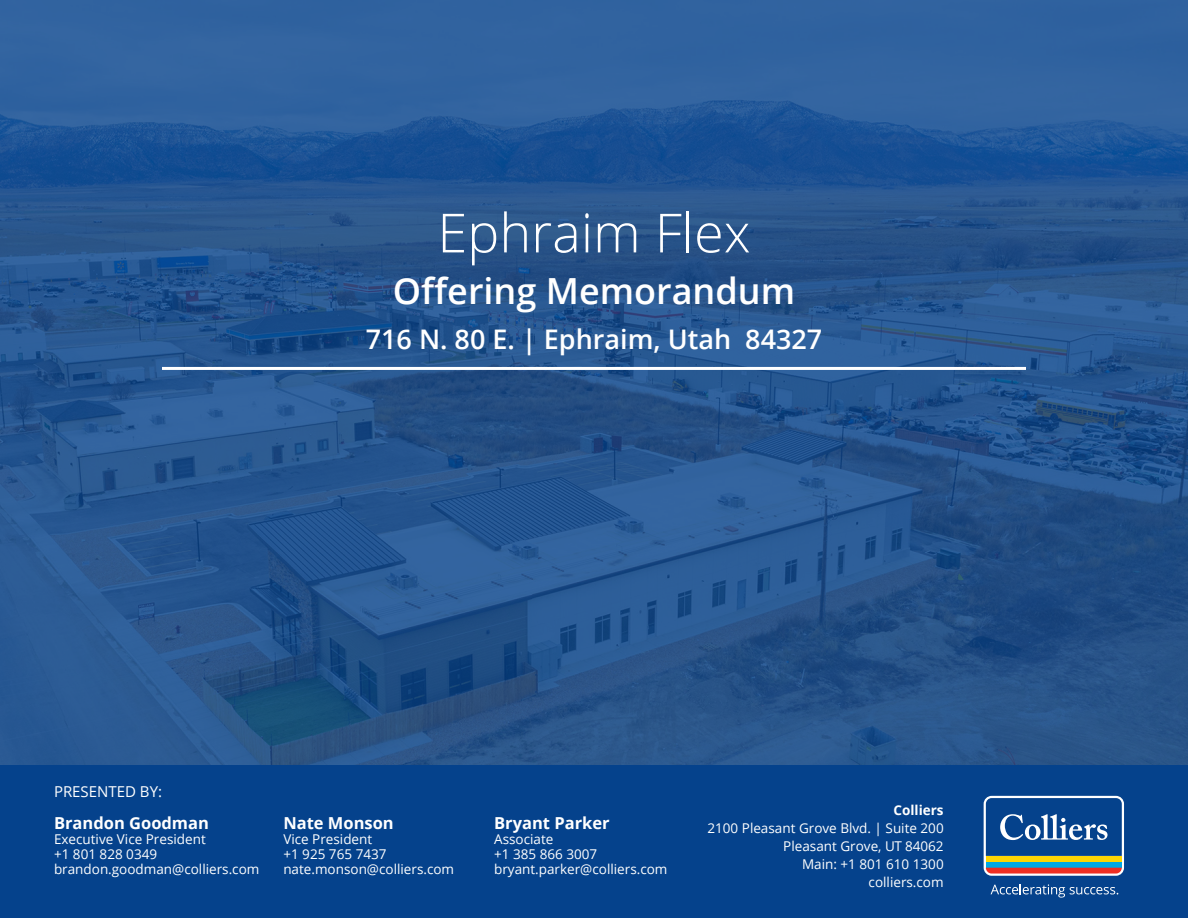
<style>
.page{position:relative;width:1188px;height:918px;background:#fff}
.page>*{position:absolute;margin:0;border:0;box-sizing:border-box;transform-origin:0 0}
.t1{font:300 54px "Open Sans";color:#fff}
.t2{font:600 36px "Open Sans";color:#fff}
.t3{font:600 27px "Open Sans";color:#fff}
.t4{font:700 16.5px "Open Sans";color:#fff}
.t5{font:15px "Open Sans";color:#fff}
.t6{font:13.5px/15px "Open Sans";color:#fff}
.s1{font-weight:700}
</style>
<div class="page">
<img style="left:0;top:0;width:1188px;height:766px">
<div style="left:0;top:766px;width:1188px;height:152px;background:#05428c"></div>
<div style="left:984px;top:796px;width:140px;height:80px;background:linear-gradient(to right,#fff,#f6f8fb);border-radius:8px"></div>
<div style="left:986px;top:862px;width:136px;height:6px;background:#00a8e4"></div>
<div style="left:986px;top:856px;width:136px;height:6px;background:#fed503"></div>
<svg style="left:986px;top:868px;width:136px;height:6px"></svg>
<svg style="left:986px;top:798px;width:136px;height:58px"></svg>
<svg style="left:991px;top:884px;width:127px;height:14px"></svg>
<hr style="left:162px;top:367px;width:864px;height:3px;background:#fff">
<p class="t1" style="left:437px;top:196px;width:315px">Ephraim Flex</p>
<p class="t2" style="left:393px;top:266px;width:404px">Offering Memorandum</p>
<p class="t3" style="left:366px;top:321px;width:458px">716 N. 80 E. | Ephraim, Utah 84327</p>
<p class="t5" style="left:54px;top:781px;width:110px">PRESENTED BY:</p>
<p class="t4" style="left:54px;top:812px;width:157px">Brandon Goodman</p>
<p class="t6" style="left:54px;top:832px;width:207px">Executive Vice President<br>+1 801 828 0349 brandon.goodman@colliers.com</p>
<p class="t4" style="left:283px;top:812px;width:112px">Nate Monson</p>
<p class="t6" style="left:283px;top:832px;width:172px">Vice President<br>+1 925 765 7437 nate.monson@colliers.com</p>
<p class="t4" style="left:494px;top:812px;width:117px">Bryant Parker</p>
<p class="t6" style="left:494px;top:832px;width:175px">Associate<br>+1 385 866 3007 bryant.parker@colliers.com</p>
<p class="t6" style="left:707px;top:800px;width:238px;line-height:18px;text-align:right"><span class="s1">Colliers<br></span>2100 Pleasant Grove Blvd. | Suite 200<br>Pleasant Grove, UT 84062<br>Main: +1 801 610 1300<br>colliers.com</p>
</div>
